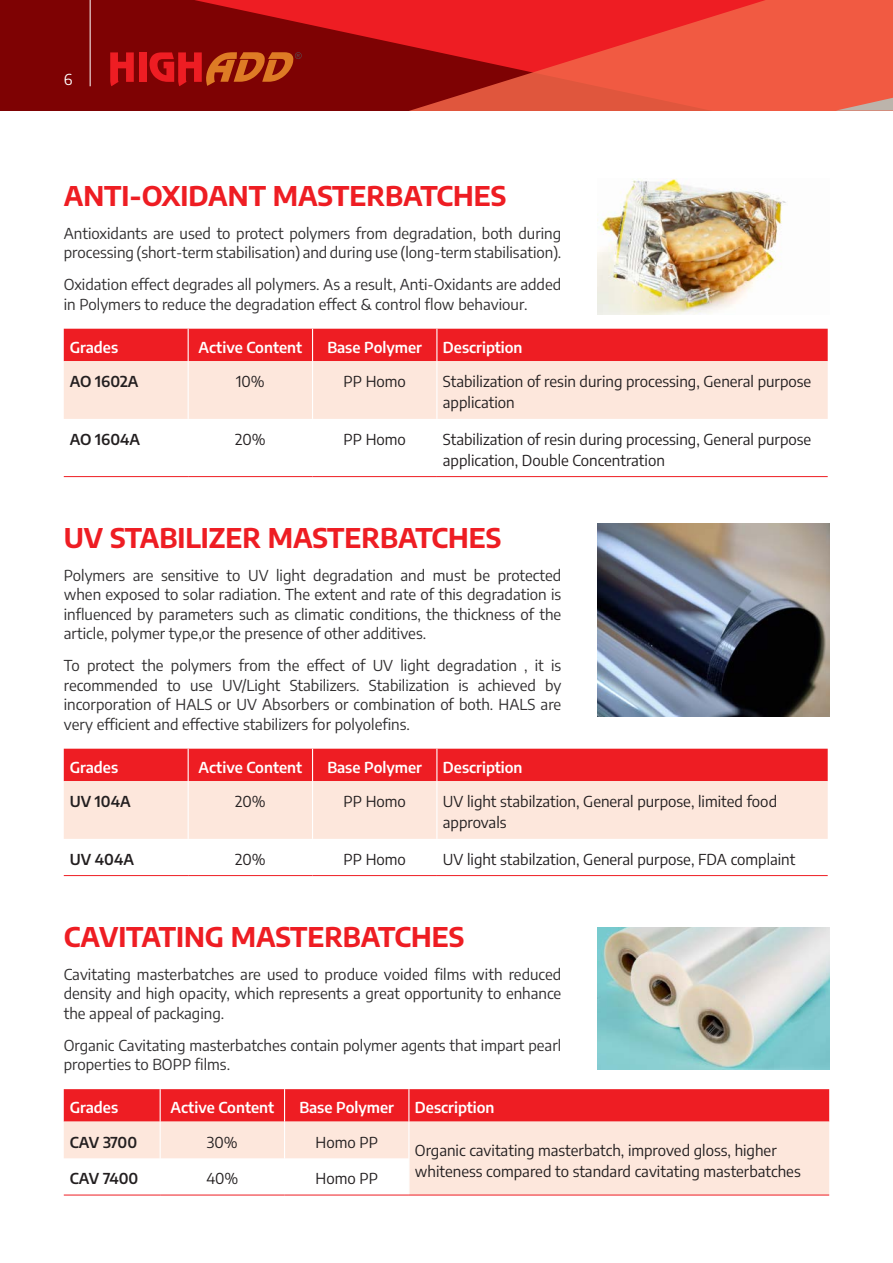
<style>
.page{position:relative;width:893px;height:1263px;background:#fff}
.page>*{position:absolute;margin:0;border:0;box-sizing:border-box;transform-origin:0 0}
.t1{font:700 27px "Encode Sans";color:#ee1d23}
.t2{font:15px/19.5px "Encode Sans";color:#312f30}
.Body_Text{font:15px/21px "Encode Sans";color:#231f20}
.Body_Text-2{font:600 15px "Encode Sans";color:#fff}
.Body_Text-3{font:600 15px "Encode Sans";color:#231f20}
.Body_Text-4{font:15px "Encode Sans";color:#fff}
</style>
<div class="page">
<svg style="left:0;top:0;width:893px;height:111px;background:#bf2720"></svg>
<svg style="left:836px;top:98px;width:57px;height:13px"></svg>
<hr style="left:90px;top:0;width:1px;height:86px;background:#fff">
<svg style="left:64px;top:329px;width:764px;height:90px;background:#f79f9a"></svg>
<hr style="left:188px;top:329px;width:1px;height:32px;background:#fff">
<hr style="left:312px;top:329px;width:1px;height:32px;background:#fff">
<hr style="left:436px;top:329px;width:1px;height:32px;background:#fff">
<hr style="left:188px;top:361px;width:1px;height:58px;background:#fff">
<hr style="left:312px;top:361px;width:1px;height:58px;background:#fff">
<hr style="left:436px;top:361px;width:1px;height:58px;background:#fff">
<hr style="left:64px;top:476px;width:124px;height:1px;background:#ee1d23">
<hr style="left:188px;top:476px;width:125px;height:1px;background:#ee1d23">
<hr style="left:313px;top:476px;width:124px;height:1px;background:#ee1d23">
<hr style="left:437px;top:476px;width:391px;height:1px;background:#ee1d23">
<svg style="left:64px;top:749px;width:764px;height:90px;background:#f79f9a"></svg>
<hr style="left:188px;top:749px;width:1px;height:32px;background:#fff">
<hr style="left:312px;top:749px;width:1px;height:32px;background:#fff">
<hr style="left:436px;top:749px;width:1px;height:32px;background:#fff">
<hr style="left:188px;top:781px;width:1px;height:58px;background:#fff">
<hr style="left:312px;top:781px;width:1px;height:58px;background:#fff">
<hr style="left:436px;top:781px;width:1px;height:58px;background:#fff">
<hr style="left:64px;top:875px;width:124px;height:1px;background:#ee1d23">
<hr style="left:188px;top:875px;width:125px;height:1px;background:#ee1d23">
<hr style="left:313px;top:875px;width:124px;height:1px;background:#ee1d23">
<hr style="left:437px;top:875px;width:391px;height:1px;background:#ee1d23">
<div style="left:64px;top:1089px;width:765px;height:32px;background:#ee1d23"></div>
<svg style="left:64px;top:1121px;width:765px;height:74px;fill:#fde7dc"></svg>
<hr style="left:160px;top:1089px;width:1px;height:32px;background:#fff">
<hr style="left:284px;top:1089px;width:1px;height:32px;background:#fff">
<hr style="left:408px;top:1089px;width:1px;height:32px;background:#fff">
<hr style="left:160px;top:1121px;width:1px;height:37px;background:#fff">
<hr style="left:284px;top:1121px;width:1px;height:37px;background:#fff">
<hr style="left:408px;top:1121px;width:1px;height:37px;background:#fff">
<hr style="left:160px;top:1158px;width:1px;height:37px;background:#fff">
<hr style="left:284px;top:1158px;width:1px;height:37px;background:#fff">
<hr style="left:408px;top:1158px;width:1px;height:37px;background:#fff">
<hr style="left:64px;top:1195px;width:96px;height:1px;background:#ee1d23">
<hr style="left:160px;top:1195px;width:125px;height:1px;background:#ee1d23">
<hr style="left:285px;top:1195px;width:124px;height:1px;background:#ee1d23">
<hr style="left:409px;top:1195px;width:420px;height:1px;background:#ee1d23">
<img style="left:597px;top:179px;width:189px;height:136px">
<img style="left:597px;top:523px;width:232px;height:193px">
<img style="left:597px;top:927px;width:232px;height:142px">
<svg style="left:110px;top:52px;width:24px;height:34px"></svg>
<div style="left:139px;top:52px;width:7px;height:30px;background:#ee1d23"></div>
<svg style="left:150px;top:52px;width:152px;height:34px;background:#b12c13"></svg>
<p class="Body_Text-4" style="left:64px;top:69px;width:10px">6</p>
<p class="t1" style="left:64px;top:178px;width:444px">ANTI-OXIDANT MASTERBATCHES</p>
<p class="t2" style="left:64px;top:223px;width:499px">Antioxidants are used to protect polymers from degradation, both during processing (short-term stabilisation) and during use (long-term stabilisation).</p>
<p class="t2" style="left:64px;top:274px;width:499px">Oxidation effect degrades all polymers. As a result, Anti-Oxidants are added in Polymers to reduce the degradation effect &amp; control flow behaviour.</p>
<p class="Body_Text-2" style="left:70px;top:337px;width:50px">Grades</p>
<p class="Body_Text-2" style="left:199px;top:337px;width:105px">Active Content</p>
<p class="Body_Text-2" style="left:327px;top:337px;width:96px">Base Polymer</p>
<p class="Body_Text-2" style="left:443px;top:337px;width:81px">Description</p>
<p class="Body_Text-3" style="left:70px;top:371px;width:70px">AO 1602A</p>
<p class="Body_Text" style="left:236px;top:370px;width:30px">10%</p>
<p class="Body_Text" style="left:344px;top:370px;width:64px">PP Homo</p>
<p class="Body_Text" style="left:443px;top:370px;width:370px">Stabilization of resin during processing, General purpose application</p>
<p class="Body_Text-3" style="left:70px;top:429px;width:72px">AO 1604A</p>
<p class="Body_Text" style="left:235px;top:428px;width:32px">20%</p>
<p class="Body_Text" style="left:344px;top:428px;width:64px">PP Homo</p>
<p class="Body_Text" style="left:443px;top:428px;width:370px">Stabilization of resin during processing, General purpose application, Double Concentration</p>
<p class="t1" style="left:64px;top:520px;width:439px">UV STABILIZER MASTERBATCHES</p>
<p class="t2" style="left:64px;top:565px;width:499px;text-align:justify">Polymers are sensitive to UV light degradation and must be protected when exposed to solar radiation. The extent and rate of this degradation is influenced by parameters such as climatic conditions, the thickness of the article, polymer type,or the presence of other additives.</p>
<p class="t2" style="left:64px;top:655px;width:499px;text-align:justify">To protect the polymers from the effect of UV light degradation , it is recommended to use UV/Light Stabilizers. Stabilization is achieved by incorporation of HALS or UV Absorbers or combination of both. HALS are very efficient and effective stabilizers for polyolefins.</p>
<p class="Body_Text-2" style="left:70px;top:757px;width:50px">Grades</p>
<p class="Body_Text-2" style="left:199px;top:757px;width:105px">Active Content</p>
<p class="Body_Text-2" style="left:327px;top:757px;width:96px">Base Polymer</p>
<p class="Body_Text-2" style="left:443px;top:757px;width:81px">Description</p>
<p class="Body_Text-3" style="left:70px;top:791px;width:62px">UV 104A</p>
<p class="Body_Text" style="left:235px;top:790px;width:32px">20%</p>
<p class="Body_Text" style="left:344px;top:790px;width:64px">PP Homo</p>
<p class="Body_Text" style="left:443px;top:790px;width:336px">UV light stabilzation, General purpose, limited food approvals</p>
<p class="Body_Text-3" style="left:70px;top:849px;width:66px">UV 404A</p>
<p class="Body_Text" style="left:235px;top:848px;width:32px">20%</p>
<p class="Body_Text" style="left:344px;top:848px;width:64px">PP Homo</p>
<p class="Body_Text" style="left:443px;top:848px;width:354px">UV light stabilzation, General purpose, FDA complaint</p>
<p class="t1" style="left:64px;top:919px;width:402px">CAVITATING MASTERBATCHES</p>
<p class="t2" style="left:64px;top:964px;width:499px;text-align:justify">Cavitating masterbatches are used to produce voided films with reduced density and high opacity, which represents a great opportunity to enhance the appeal of packaging.</p>
<p class="t2" style="left:64px;top:1035px;width:499px">Organic Cavitating masterbatches contain polymer agents that impart pearl properties to BOPP films.</p>
<p class="Body_Text-2" style="left:70px;top:1097px;width:50px">Grades</p>
<p class="Body_Text-2" style="left:171px;top:1097px;width:105px">Active Content</p>
<p class="Body_Text-2" style="left:299px;top:1097px;width:96px">Base Polymer</p>
<p class="Body_Text-2" style="left:415px;top:1097px;width:81px">Description</p>
<p class="Body_Text-3" style="left:70px;top:1132px;width:69px">CAV 3700</p>
<p class="Body_Text" style="left:207px;top:1131px;width:32px">30%</p>
<p class="Body_Text" style="left:316px;top:1131px;width:64px">Homo PP</p>
<p class="Body_Text" style="left:415px;top:1139px;width:387px">Organic cavitating masterbatch, improved gloss, higher whiteness compared to standard cavitating masterbatches</p>
<p class="Body_Text-3" style="left:70px;top:1168px;width:70px">CAV 7400</p>
<p class="Body_Text" style="left:206px;top:1168px;width:34px">40%</p>
<p class="Body_Text" style="left:316px;top:1168px;width:64px">Homo PP</p>
</div>
